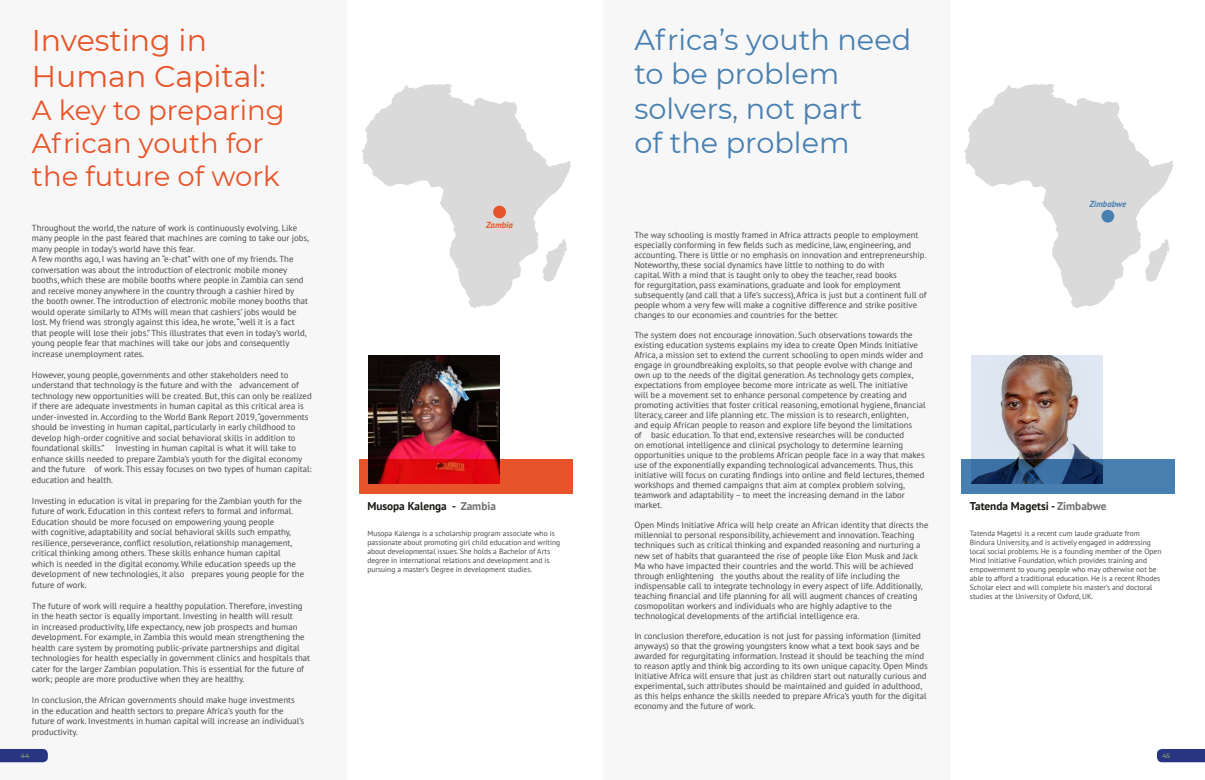
<style>
.page{position:relative;width:1205px;height:780px;background:#fff}
.page>*{position:absolute;margin:0;border:0;box-sizing:border-box;transform-origin:0 0}
.t1{font:30px/36px "Montserrat";color:#e85429}
.t2{font:28.75px/34.5px "Montserrat";color:#477fb1}
.t3{font:27.5px/33px "Montserrat";color:#e85429}
.t4{font:700 11.25px "PT Sans";color:#171914}
.t5{font:8.75px/10px "PT Sans";color:#474746}
.t6{font:italic 700 8.75px "PT Sans";color:#477fb1}
.t7{font:italic 700 8.75px "PT Sans";color:#e85429}
.t8{font:7.5px/9px "PT Sans";color:#474746}
.t9{font:6.25px "Montserrat";color:#b8d15d}
.s1{color:#706f6f}
</style>
<div class="page">
<div style="left:0;top:0;width:346px;height:780px;background:#f7f7f7"></div>
<div style="left:603px;top:0;width:347px;height:780px;background:#f7f7f7"></div>
<svg style="left:0;top:749px;width:48px;height:13px"></svg>
<svg style="left:1157px;top:749px;width:48px;height:13px"></svg>
<img style="left:369px;top:355px;width:131px;height:104px">
<svg style="left:359px;top:459px;width:213px;height:34px;background:#d7321c"></svg>
<svg style="left:361px;top:84px;width:210px;height:224px;fill:#dadada"></svg>
<svg style="left:543px;top:239px;width:24px;height:43px"></svg>
<div style="left:493px;top:206px;width:13px;height:12px;background:#e85429;border-radius:50%"></div>
<img style="left:971px;top:355px;width:131px;height:104px">
<svg style="left:961px;top:459px;width:214px;height:34px;background:#376695"></svg>
<svg style="left:964px;top:84px;width:209px;height:224px;fill:#dadada"></svg>
<svg style="left:1145px;top:239px;width:24px;height:43px"></svg>
<div style="left:1101px;top:210px;width:13px;height:12px;background:#477fb1;border-radius:50%"></div>
<h1 class="t1" style="left:32px;top:21px;width:236px">Investing in<br>Human Capital:</h1>
<h3 class="t3" style="left:32px;top:93px;width:254px">A key to preparing<br>African youth for the future of work</h3>
<p class="t5" style="left:32px;top:222px;width:279px;line-height:10.5px">Throughout the world, the nature of work is continuously evolving. Like many people in the past feared that machines are coming to take our jobs, many people in today’s world have this fear.<br>A few months ago, I was having an “e-chat” with one of my friends. The conversation was about the introduction of electronic mobile money booths, which these are mobile booths where people in Zambia can send and receive money anywhere in the country through a cashier hired by<br>the booth owner. The introduction of electronic mobile money booths that would operate similarly to ATMs will mean that cashiers’ jobs would be lost. My friend was strongly against this idea, he wrote, “well it is a fact that people will lose their jobs.” This illustrates that even in today’s world, young people fear that machines will take our jobs and consequently increase unemployment rates.</p>
<p class="t5" style="left:32px;top:369px;width:281px;line-height:10.5px">However, young people, governments and other stakeholders need to understand that technology is the future and with the advancement of technology new opportunities will be created. But, this can only be realized if there are adequate investments in human capital as this critical area is under-invested in. According to the World Bank Report 2019, “governments should be investing in human capital, particularly in early childhood to develop high-order cognitive and social behavioral skills in addition to foundational skills.”</p>
<p class="t5" style="left:32px;top:442px;width:281px;line-height:10.5px;text-indent:84px">Investing in human capital is what it will take to enhance skills needed to prepare Zambia’s youth for the digital economy and the future of work. This essay focuses on two types of human capital: education and health.</p>
<p class="t5" style="left:32px;top:495px;width:274px;line-height:10.5px">Investing in education is vital in preparing for the Zambian youth for the future of work. Education in this context refers to formal and informal.<br>Education should be more focused on empowering young people<br>with cognitive, adaptability and social behavioral skills such empathy, resilience, perseverance, conflict resolution, relationship management, critical thinking among others. These skills enhance human capital which is needed in the digital economy. While education speeds up the development of new technologies, it also prepares young people for the future of work.</p>
<p class="t5" style="left:32px;top:600px;width:280px;line-height:10.5px">The future of work will require a healthy population. Therefore, investing in the heath sector is equally important. Investing in health will result<br>in increased productivity, life expectancy, new job prospects and human development. For example, in Zambia this would mean strengthening the health care system by promoting public-private partnerships and digital technologies for health especially in government clinics and hospitals that cater for the larger Zambian population. This is essential for the future of work; people are more productive when they are healthy.</p>
<p class="t5" style="left:32px;top:694px;width:274px;line-height:10.5px">In conclusion, the African governments should make huge investments<br>in the education and health sectors to prepare Africa’s youth for the future of work. Investments in human capital will increase an individual’s productivity.</p>
<p class="t7" style="left:486px;top:219px;width:28px">Zambia</p>
<p class="t4" style="left:367px;top:499px;width:130px">Musopa Kalenga - <span class="s1">Zambia</span></p>
<p class="t8" style="left:367px;top:528px;width:194px">Musopa Kalenga is a scholarship program associate who is passionate about promoting girl child education and writing about developmental issues. She holds a Bachelor of Arts degree in international relations and development and is pursuing a master’s Degree in development studies.</p>
<h2 class="t2" style="left:634px;top:21px;width:278px">Africa’s youth need to be problem solvers, not part<br>of the problem</h2>
<p class="t5" style="left:634px;top:230px;width:294px">The way schooling is mostly framed in Africa attracts people to employment especially conforming in few fields such as medicine, law, engineering, and accounting. There is little or no emphasis on innovation and entrepreneurship.<br>Noteworthy, these social dynamics have little to nothing to do with<br>capital. With a mind that is taught only to obey the teacher, read books<br>for regurgitation, pass examinations, graduate and look for employment subsequently (and call that a life’s success), Africa is just but a continent full of people whom a very few will make a cognitive difference and strike positive changes to our economies and countries for the better.</p>
<p class="t5" style="left:634px;top:330px;width:293px">The system does not encourage innovation. Such observations towards the existing education systems explains my idea to create Open Minds Initiative Africa, a mission set to extend the current schooling to open minds wider and engage in groundbreaking exploits, so that people evolve with change and own up to the needs of the digital generation. As technology gets complex, expectations from employee become more intricate as well. The initiative<br>will be a movement set to enhance personal competence by creating and promoting activities that foster critical reasoning, emotional hygiene, financial literacy, career and life planning etc. The mission is to research, enlighten,<br>and equip African people to reason and explore life beyond the limitations<br>of basic education. To that end, extensive researches will be conducted<br>on emotional intelligence and clinical psychology to determine learning opportunities unique to the problems African people face in a way that makes use of the exponentially expanding technological advancements. Thus, this initiative will focus on curating findings into online and field lectures, themed workshops and themed campaigns that aim at complex problem solving, teamwork and adaptability – to meet the increasing demand in the labor market.</p>
<p class="t5" style="left:634px;top:520px;width:295px">Open Minds Initiative Africa will help create an African identity that directs the millennial to personal responsibility, achievement and innovation. Teaching techniques such as critical thinking and expanded reasoning and nurturing a new set of habits that guaranteed the rise of people like Elon Musk and Jack Ma who have impacted their countries and the world. This will be achieved through enlightening the youths about the reality of life including the indispensable call to integrate technology in every aspect of life. Additionally, teaching financial and life planning for all will augment chances of creating cosmopolitan workers and individuals who are highly adaptive to the technological developments of the artificial intelligence era.</p>
<p class="t5" style="left:634px;top:630px;width:295px">In conclusion therefore, education is not just for passing information (limited anyways) so that the growing youngsters know what a text book says and be awarded for regurgitating information. Instead it should be teaching the mind to reason aptly and think big according to its own unique capacity. Open Minds Initiative Africa will ensure that just as children start out naturally curious and experimental, such attributes should be maintained and guided in adulthood, as this helps enhance the skills needed to prepare Africa’s youth for the digital economy and the future of work.</p>
<p class="t6" style="left:1089px;top:198px;width:38px">Zimbabwe</p>
<p class="t4" style="left:970px;top:499px;width:138px">Tatenda Magetsi - <span class="s1">Zimbabwe</span></p>
<p class="t8" style="left:970px;top:528px;width:193px">Tatenda Magetsi is a recent cum laude graduate from Bindura University, and is actively engaged in addressing local social problems. He is a founding member of the Open Mind Initiative Foundation, which provides training and empowerment to young people who may otherwise not be able to afford a traditional education. He is a recent Rhodes Scholar elect and will complete his master’s and doctoral studies at the University of Oxford, UK.</p>
<p class="t9" style="left:21px;top:751px;width:10px">44</p>
<p class="t9" style="left:1162px;top:751px;width:9px">45</p>
</div>
